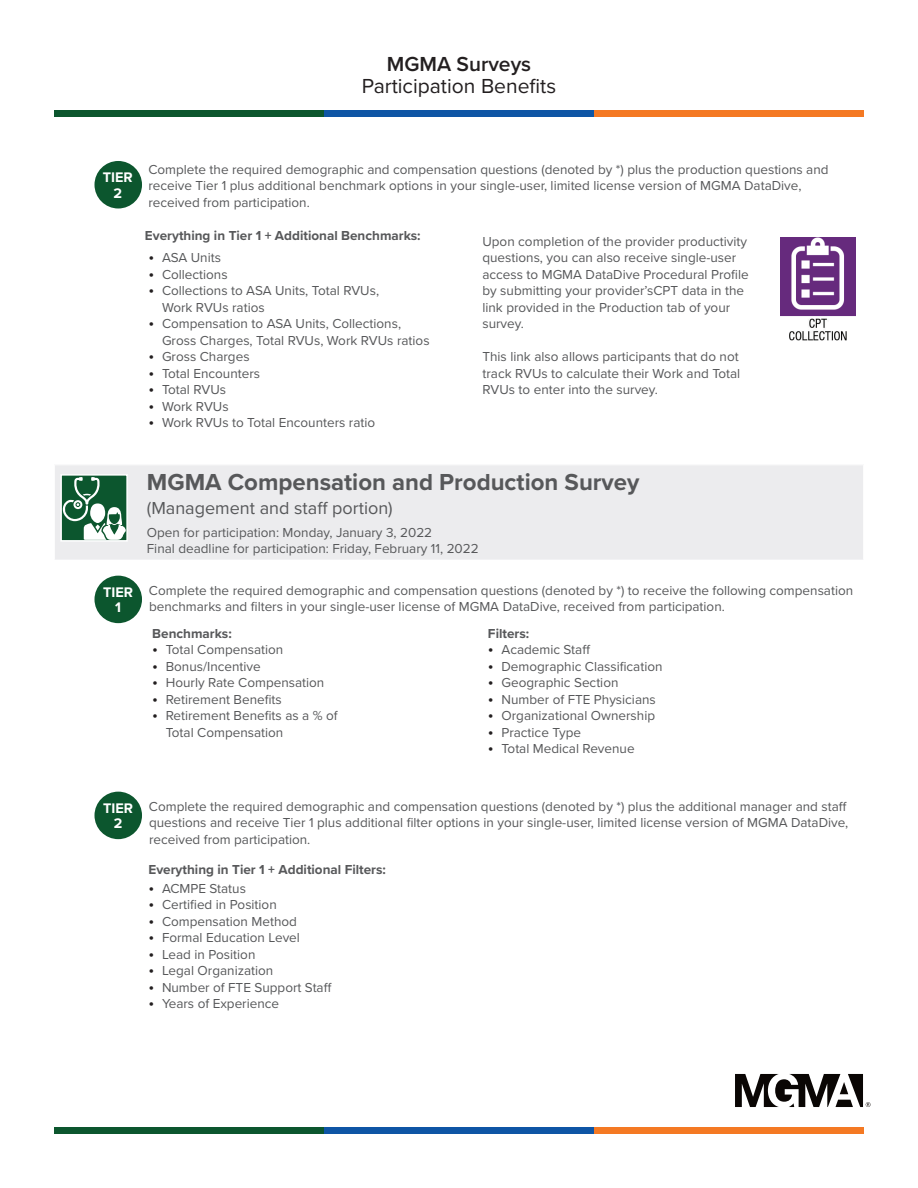
<style>
.page{position:relative;width:918px;height:1188px;background:#fff}
.page>*{position:absolute;margin:0;border:0;box-sizing:border-box;transform-origin:0 0}
.t1{font:700 24px "Proxima Nova";color:#57585a}
.t2{font:21px "Proxima Nova";color:#231f20}
.t3{font:600 21px "Proxima Nova";color:#231f20}
.t4{font:18px "Proxima Nova";color:#57585a}
.t5{font:700 14.4px/15.6px "Proxima Nova";color:#fff;text-align:center}
.t6{font:13.5px/16.5px "Proxima Nova";color:#57585a}
.t7{font:700 13.5px "Proxima Nova";color:#57585a}
.s1{font-size:16.5px;color:#231f20}
</style>
<div class="page">
<svg style="left:735px;top:1074px;width:136px;height:33px"></svg>
<div style="left:54px;top:110px;width:270px;height:6px;background:#0c562e"></div>
<div style="left:324px;top:110px;width:270px;height:6px;background:#0e55a5"></div>
<div style="left:594px;top:110px;width:270px;height:6px;background:#f47923"></div>
<div style="left:54px;top:1128px;width:270px;height:6px;background:#0c562e"></div>
<div style="left:324px;top:1128px;width:270px;height:6px;background:#0e55a5"></div>
<div style="left:594px;top:1128px;width:270px;height:6px;background:#f47923"></div>
<div style="left:94px;top:576px;width:48px;height:47px;background:#0c562e;border-radius:50%"></div>
<div style="left:94px;top:792px;width:48px;height:47px;background:#0c562e;border-radius:50%"></div>
<div style="left:54px;top:465px;width:810px;height:95px;background:#ececee"></div>
<hr style="left:54px;top:465px;width:1px;height:95px;background:#fff">
<hr style="left:863px;top:465px;width:1px;height:95px;background:#fff">
<svg style="left:60px;top:474px;width:68px;height:68px"></svg>
<svg style="left:62px;top:477px;width:64px;height:63px;background:#53876b"></svg>
<div style="left:94px;top:161px;width:48px;height:47px;background:#0c562e;border-radius:50%"></div>
<img style="left:781px;top:237px;width:75px;height:104px">
<h2 class="t3" style="left:387px;top:48px;width:146px">MGMA Surveys</h2>
<h2 class="t2" style="left:362px;top:71px;width:196px">Participation Benefits</h2>
<p class="t5" style="left:103px;top:169px;width:31px">TIER<br>2</p>
<p class="t6" style="left:148px;top:161px;width:682px">Complete the required demographic and compensation questions (denoted by *) plus the production questions and receive Tier 1 plus additional benchmark options in your single-user, limited license version of MGMA DataDive, received from participation.</p>
<p class="t7" style="left:145px;top:225px;width:277px">Everything in Tier 1 + Additional Benchmarks:</p>
<p class="t6" style="left:482px;top:233px;width:268px">Upon completion of the provider productivity questions, you can also receive single-user access to MGMA DataDive Procedural Profile by submitting your provider’sCPT data in the link provided in the Production tab of your survey.</p>
<p class="t6" style="left:482px;top:348px;width:259px">This link also allows participants that do not track RVUs to calculate their Work and Total<br>RVUs to enter into the survey.</p>
<p class="t6" style="left:148px;top:249px;width:74px"><span class="s1">•</span> ASA Units</p>
<p class="t6" style="left:148px;top:265px;width:81px"><span class="s1">•</span> Collections</p>
<p class="t6" style="left:162px;top:282px;width:219px;text-indent:-14px"><span class="s1">•</span> Collections to ASA Units, Total RVUs,<br>Work RVUs ratios</p>
<p class="t6" style="left:162px;top:315px;width:269px;text-indent:-14px"><span class="s1">•</span> Compensation to ASA Units, Collections,<br>Gross Charges, Total RVUs, Work RVUs ratios</p>
<p class="t6" style="left:148px;top:348px;width:103px"><span class="s1">•</span> Gross Charges</p>
<p class="t6" style="left:148px;top:364px;width:113px"><span class="s1">•</span> Total Encounters</p>
<p class="t6" style="left:148px;top:381px;width:79px"><span class="s1">•</span> Total RVUs</p>
<p class="t6" style="left:148px;top:397px;width:82px"><span class="s1">•</span> Work RVUs</p>
<p class="t6" style="left:148px;top:414px;width:228px"><span class="s1">•</span> Work RVUs to Total Encounters ratio</p>
<h1 class="t1" style="left:147px;top:465px;width:494px">MGMA Compensation and Production Survey</h1>
<h3 class="t4" style="left:147px;top:494px;width:247px">(Management and staff portion)</h3>
<p class="t6" style="left:147px;top:524px;width:333px">Open for participation: Monday, January 3, 2022<br>Final deadline for participation: Friday, February 11, 2022</p>
<p class="t5" style="left:103px;top:584px;width:31px">TIER<br>1</p>
<p class="t6" style="left:149px;top:581px;width:706px">Complete the required demographic and compensation questions (denoted by *) to receive the following compensation benchmarks and filters in your single-user license of MGMA DataDive, received from participation.</p>
<p class="t7" style="left:152px;top:623px;width:81px">Benchmarks:</p>
<p class="t6" style="left:152px;top:641px;width:133px"><span class="s1">•</span> Total Compensation</p>
<p class="t6" style="left:152px;top:658px;width:110px"><span class="s1">•</span> Bonus/Incentive</p>
<p class="t6" style="left:152px;top:674px;width:174px"><span class="s1">•</span> Hourly Rate Compensation</p>
<p class="t6" style="left:152px;top:691px;width:131px"><span class="s1">•</span> Retirement Benefits</p>
<p class="t6" style="left:166px;top:707px;width:173px;text-indent:-14px"><span class="s1">•</span> Retirement Benefits as a % of<br>Total Compensation</p>
<p class="t7" style="left:488px;top:623px;width:43px">Filters:</p>
<p class="t6" style="left:488px;top:641px;width:104px"><span class="s1">•</span> Academic Staff</p>
<p class="t6" style="left:488px;top:658px;width:176px"><span class="s1">•</span> Demographic Classification</p>
<p class="t6" style="left:488px;top:674px;width:132px"><span class="s1">•</span> Geographic Section</p>
<p class="t6" style="left:488px;top:691px;width:169px"><span class="s1">•</span> Number of FTE Physicians</p>
<p class="t6" style="left:488px;top:707px;width:169px"><span class="s1">•</span> Organizational Ownership</p>
<p class="t6" style="left:488px;top:724px;width:95px"><span class="s1">•</span> Practice Type</p>
<p class="t6" style="left:488px;top:740px;width:148px"><span class="s1">•</span> Total Medical Revenue</p>
<p class="t5" style="left:103px;top:800px;width:31px">TIER<br>2</p>
<p class="t6" style="left:149px;top:797px;width:701px;text-align:justify">Complete the required demographic and compensation questions (denoted by *) plus the additional manager and staff questions and receive Tier 1 plus additional filter options in your single-user, limited license version of MGMA DataDive, received from participation.</p>
<p class="t7" style="left:148px;top:859px;width:239px">Everything in Tier 1 + Additional Filters:</p>
<p class="t6" style="left:148px;top:880px;width:99px"><span class="s1">•</span> ACMPE Status</p>
<p class="t6" style="left:148px;top:896px;width:130px"><span class="s1">•</span> Certified in Position</p>
<p class="t6" style="left:148px;top:913px;width:150px"><span class="s1">•</span> Compensation Method</p>
<p class="t6" style="left:148px;top:929px;width:153px"><span class="s1">•</span> Formal Education Level</p>
<p class="t6" style="left:148px;top:946px;width:108px"><span class="s1">•</span> Lead in Position</p>
<p class="t6" style="left:148px;top:962px;width:126px"><span class="s1">•</span> Legal Organization</p>
<p class="t6" style="left:148px;top:979px;width:185px"><span class="s1">•</span> Number of FTE Support Staff</p>
<p class="t6" style="left:148px;top:995px;width:132px"><span class="s1">•</span> Years of Experience</p>
</div>
